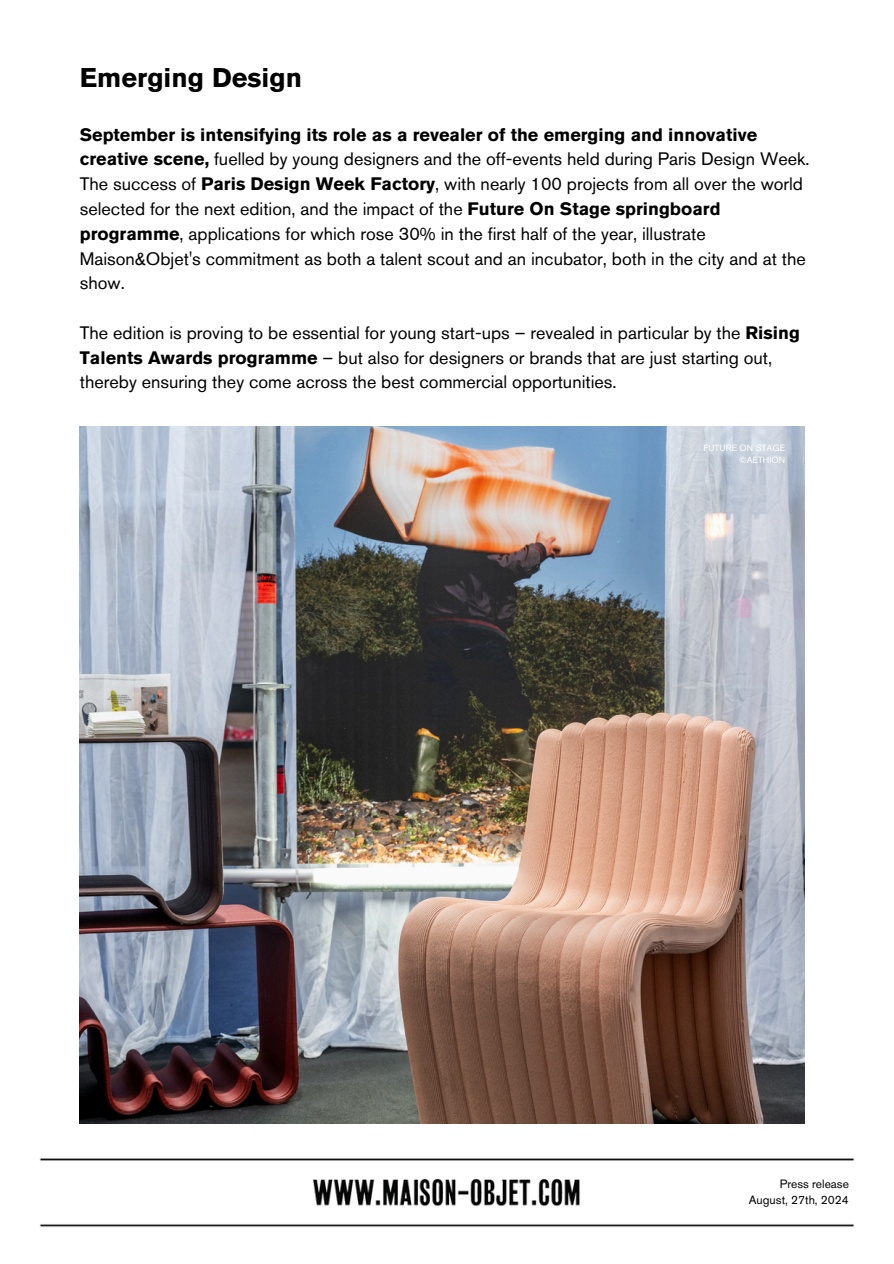
<style>
.page{position:relative;width:894px;height:1264px;background:#fff}
.page>*{position:absolute;margin:0;border:0;box-sizing:border-box;transform-origin:0 0}
.t1{font:700 27px "Akzidenz Grotesk Pro";color:#000}
.t2{font:18px/24.8px "Akzidenz Grotesk Pro";color:#000}
.t3{font:12px/16px "Akzidenz Grotesk Pro";color:#000;text-align:right}
.t4{font:9px "Akzidenz Grotesk Pro";color:#fff}
.s1{font-weight:700}
</style>
<div class="page">
<img style="left:39px;top:1158px;width:816px;height:69px">
<img style="left:80px;top:426px;width:724px;height:697px">
<h2 class="t1" style="left:80px;top:66px;width:224px">Emerging Design</h2>
<h2 class="t2" style="left:80px;top:124px;width:731px"><span class="s1">September is intensifying its role as a revealer of the emerging and innovative creative scene,</span> fuelled by young designers and the off-events held during Paris Design Week.<br>The success of <span class="s1">Paris Design Week Factory</span>, with nearly 100 projects from all over the world selected for the next edition, and the impact of the <span class="s1">Future On Stage springboard programme</span>, applications for which rose 30% in the first half of the year, illustrate Maison&amp;Objet's commitment as both a talent scout and an incubator, both in the city and at the show.</h2>
<p class="t2" style="left:80px;top:322px;width:721px">The edition is proving to be essential for young start-ups – revealed in particular by the <span class="s1">Rising<br>Talents Awards programme</span> – but also for designers or brands that are just starting out, thereby ensuring they come across the best commercial opportunities.</p>
<p class="t4" style="left:703px;top:444px;width:83px">FUTURE ON STAGE</p>
<p class="t4" style="left:739px;top:456px;width:47px">©AETHION</p>
<h3 class="t3" style="left:748px;top:1177px;width:101px">Press release<br>August, 27th, 2024</h3>
</div>
